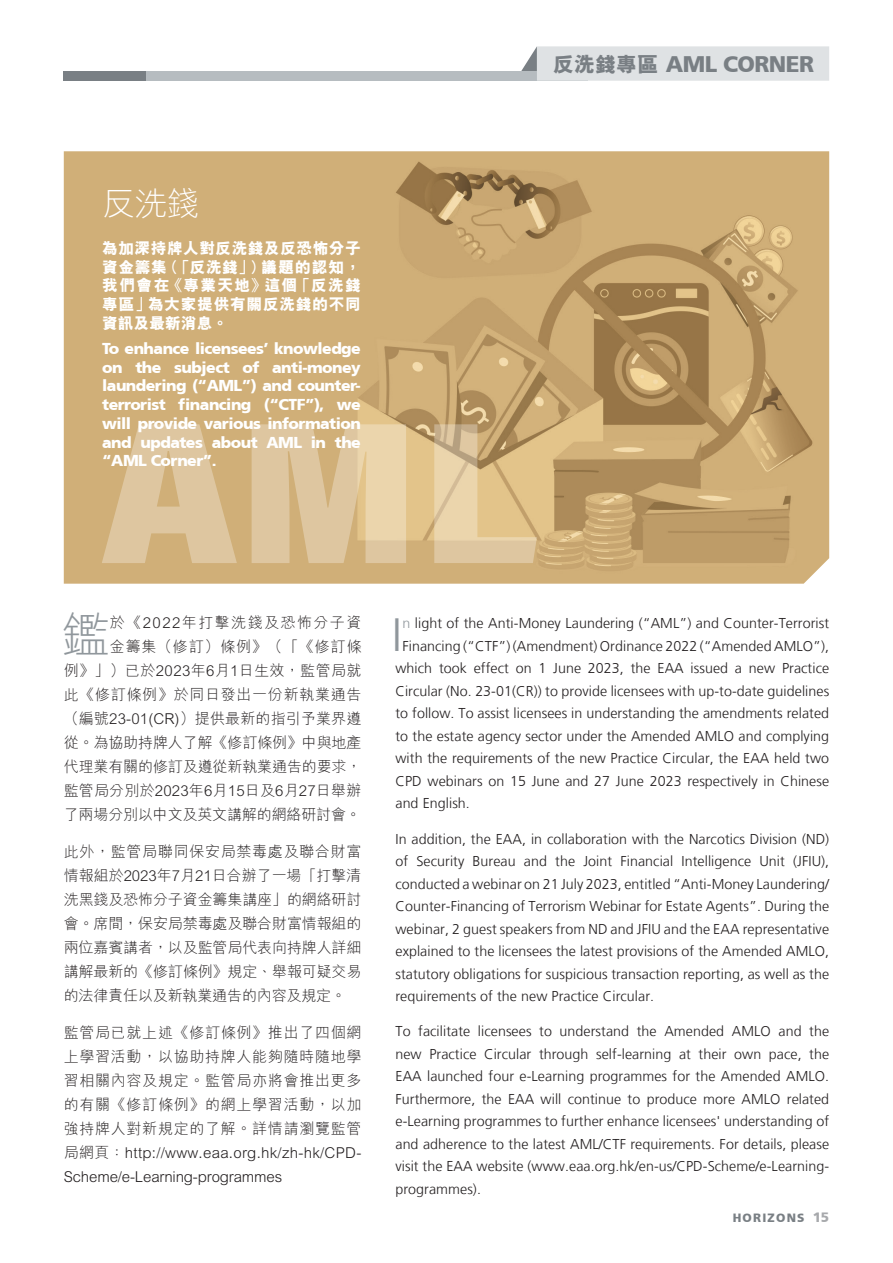
<style>
.page{position:relative;width:893px;height:1263px;background:#fff}
.page>*{position:absolute;margin:0;border:0;box-sizing:border-box;transform-origin:0 0}
.t1{font:300 48.45px "M Hei HK";color:#90979c}
.t2{font:300 46.5px "Frutiger LT";color:#90979c}
.t3{font:300 33px "M Hei HK";color:#fff}
.t4{font:900 22.5px "Frutiger CE";letter-spacing:-.025em;color:#797f84}
.t5{font:900 15.75px/18.8px "Frutiger CE";letter-spacing:-.035em;color:#fff;text-align:justify}
.t6{font:800 15.75px/18.8px "M Hei HK";letter-spacing:.045em;color:#fff;text-align:justify}
.t7{font:300 15px/24px "M Hei HK";letter-spacing:-.01em;color:#231f20;text-align:justify}
.t8{font:300 15px/24px "M Hei HK";letter-spacing:.01em;color:#231f20;text-align:right}
.t9{font:300 14.25px/22.5px "Frutiger LT";letter-spacing:.005em;color:#231f20;text-align:justify}
.t10{font:900 12px "Frutiger CE";letter-spacing:.1em;color:#797f84}
.s1{font-family:"M Hei HK";font-weight:800;font-size:21px}
.s2{color:#90979c}
.s3{font-size:13.5px;color:#a7a9ac}
</style>
<div class="page">
<img style="left:64px;top:151px;width:765px;height:433px">
<div style="left:65px;top:72px;width:522px;height:9px;background:#b6bcc0"></div>
<svg style="left:515px;top:46px;width:314px;height:35px;background:#dee0e2"></svg>
<div style="left:63px;top:72px;width:83px;height:9px;background:#797f84"></div>
<svg style="left:102px;top:424px;width:135px;height:139px;background:#d8bd90"></svg>
<svg style="left:252px;top:424px;width:154px;height:139px;background:#dfc69c"></svg>
<svg style="left:434px;top:424px;width:103px;height:139px;background:#dbc091"></svg>
<p class="t3" style="left:102px;top:181px;width:99px">反洗錢</p>
<p class="t6" style="left:102px;top:239px;width:260px">為加深持牌人對反洗錢及反恐怖分子資金籌集（「反洗錢」）議題的認知，我們會在《專業天地》這個「反洗錢專區」為大家提供有關反洗錢的不同資訊及最新消息。</p>
<p class="t5" style="left:102px;top:339px;width:260px">To enhance licensees’ knowledge on the subject of anti-money laundering (“AML”) and counter&shy;terrorist financing (“CTF”), we will provide various information and updates about AML in the “AML Corner”.</p>
<p class="t4" style="left:553px;top:51px;width:262px"><span class="s1">反洗錢專區</span> AML CORNER</p>
<p class="t1" style="left:62px;top:600px;width:50px">鑑</p>
<p class="t8" style="left:64px;top:610px;width:299px">於《2022年打擊洗錢及恐怖分子資<br>金籌集（修訂）條例》（「《修訂條<br>例》」）已於2023年6月1日生效，監管局就此《修訂條例》於同日發出一份新執業通告（編號23-01(CR)）提供最新的指引予業界遵從。為協助持牌人了解《修訂條例》中與地產代理業有關的修訂及遵從新執業通告的要求，監管局分別於2023年6月15日及6月27日舉辦了兩場分別以中文及英文講解的網絡研討會。</p>
<p class="t7" style="left:64px;top:839px;width:299px">此外，監管局聯同保安局禁毒處及聯合財富情報組於2023年7月21日合辦了一場「打擊清洗黑錢及恐怖分子資金籌集講座」的網絡研討會。席間，保安局禁毒處及聯合財富情報組的兩位嘉賓講者，以及監管局代表向持牌人詳細講解最新的《修訂條例》規定、舉報可疑交易的法律責任以及新執業通告的內容及規定。</p>
<p class="t7" style="left:64px;top:1020px;width:299px">監管局已就上述《修訂條例》推出了四個網上學習活動，以協助持牌人能夠隨時隨地學習相關內容及規定。監管局亦將會推出更多的有關《修訂條例》的網上學習活動，以加強持牌人對新規定的了解。詳情請瀏覽監管局網頁：http://www.eaa.org.hk/zh-hk/CPD-Scheme/e-Learning-programmes</p>
<p class="t2" style="left:392px;top:608px;width:12px">I</p>
<p class="t9" style="left:402px;top:612px;width:428px"><span class="s2">n</span> light of the Anti-Money Laundering (“AML”) and Counter-Terrorist</p>
<p class="t9" style="left:402px;top:635px;width:428px">Financing (“CTF”) (Amendment) Ordinance 2022 (“Amended AMLO”),</p>
<p class="t9" style="left:395px;top:657px;width:435px">which took effect on 1 June 2023, the EAA issued a new Practice</p>
<p class="t9" style="left:395px;top:680px;width:435px">Circular (No. 23-01(CR)) to provide licensees with up-to-date guidelines</p>
<p class="t9" style="left:395px;top:702px;width:435px">to follow. To assist licensees in understanding the amendments related</p>
<p class="t9" style="left:395px;top:725px;width:435px">to the estate agency sector under the Amended AMLO and complying</p>
<p class="t9" style="left:395px;top:747px;width:435px">with the requirements of the new Practice Circular, the EAA held two</p>
<p class="t9" style="left:395px;top:770px;width:435px">CPD webinars on 15 June and 27 June 2023 respectively in Chinese</p>
<p class="t9" style="left:395px;top:792px;width:76px">and English.</p>
<p class="t9" style="left:395px;top:828px;width:435px">In addition, the EAA, in collaboration with the Narcotics Division (ND) of Security Bureau and the Joint Financial Intelligence Unit (JFIU), conducted a webinar on 21 July 2023, entitled “Anti-Money Laundering/ Counter-Financing of Terrorism Webinar for Estate Agents”. During the webinar, 2 guest speakers from ND and JFIU and the EAA representative explained to the licensees the latest provisions of the Amended AMLO, statutory obligations for suspicious transaction reporting, as well as the requirements of the new Practice Circular.</p>
<p class="t9" style="left:395px;top:1020px;width:435px">To facilitate licensees to understand the Amended AMLO and the new Practice Circular through self-learning at their own pace, the EAA launched four e-Learning programmes for the Amended AMLO.<br>Furthermore, the EAA will continue to produce more AMLO related e-Learning programmes to further enhance licensees' understanding of and adherence to the latest AML/CTF requirements. For details, please visit the EAA website (www.eaa.org.hk/en-us/CPD-Scheme/e-Learning&shy;programmes).</p>
<p class="t10" style="left:733px;top:1211px;width:98px">HORIZONS <span class="s3">15</span></p>
</div>
